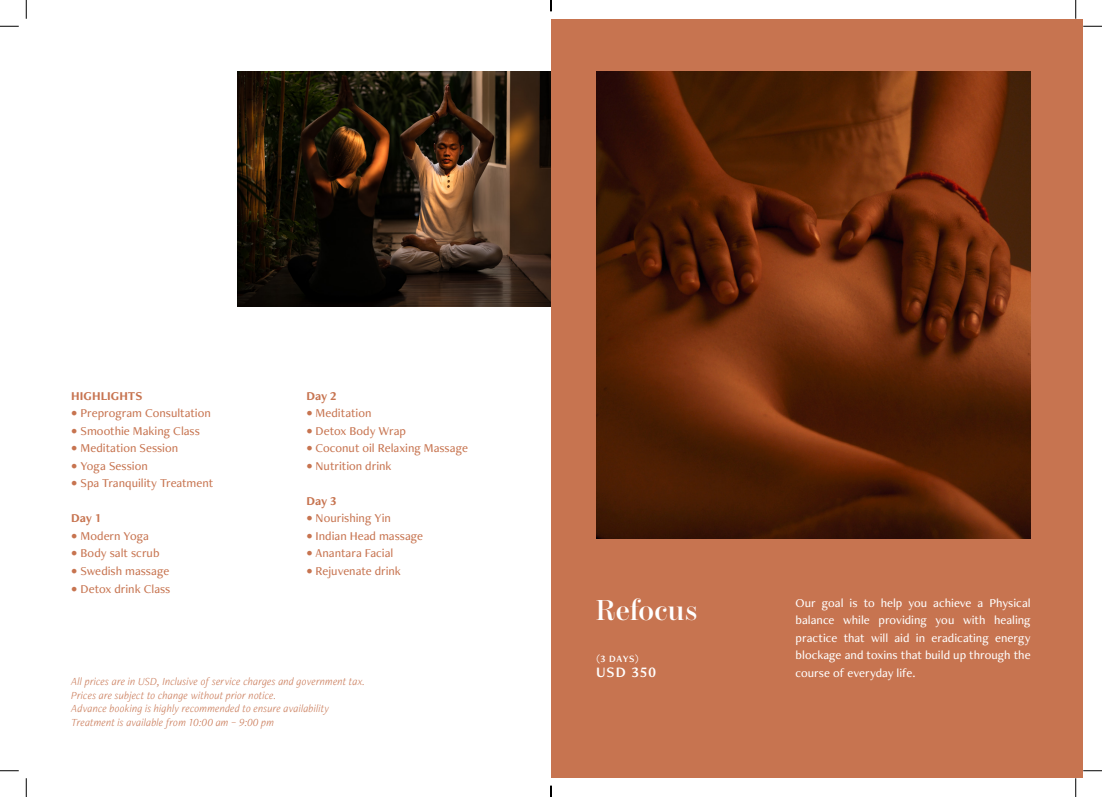
<style>
.page{position:relative;width:1102px;height:797px;background:#fff}
.page>*{position:absolute;margin:0;border:0;box-sizing:border-box;transform-origin:0 0}
.t1{font:600 28.75px "Chamberi Display";color:#fff}
.t2{font:15px "Freight Neo Pro Semi";letter-spacing:.07em;color:#fff}
.t3{font:500 12.5px "Freight Neo Pro";color:#c77450}
.t4{font:500 12.5px/17.5px "Freight Neo Pro";color:#fff;text-align:justify}
.t5{font:700 12.5px "Freight Neo Pro";letter-spacing:.005em;color:#c77450}
.t6{font:italic 300 11.25px "Freight Neo Pro";letter-spacing:.005em;color:#c77450}
.t7{font:10px "Freight Neo Pro Semi";color:#fff}
</style>
<div class="page">
<img style="left:237px;top:72px;width:314px;height:234px">
<div style="left:551px;top:19px;width:531px;height:758px;background:#c77450"></div>
<img style="left:596px;top:72px;width:434px;height:466px">
<svg style="left:0;top:25px;width:19px;height:2px"></svg>
<svg style="left:1083px;top:25px;width:18px;height:2px"></svg>
<svg style="left:0;top:770px;width:19px;height:1px"></svg>
<svg style="left:1083px;top:770px;width:18px;height:1px"></svg>
<svg style="left:25px;top:0;width:2px;height:19px"></svg>
<svg style="left:25px;top:778px;width:2px;height:19px"></svg>
<svg style="left:1075px;top:0;width:1px;height:19px"></svg>
<svg style="left:1075px;top:778px;width:1px;height:19px"></svg>
<svg style="left:550px;top:785px;width:1px;height:12px"></svg>
<p class="t5" style="left:71px;top:387px;width:73px">HIGHLIGHTS</p>
<p class="t3" style="left:71px;top:405px;width:141px">• Preprogram Consultation</p>
<p class="t3" style="left:71px;top:422px;width:130px">• Smoothie Making Class</p>
<p class="t3" style="left:71px;top:440px;width:108px">• Meditation Session</p>
<p class="t3" style="left:71px;top:457px;width:78px">• Yoga Session</p>
<p class="t3" style="left:71px;top:475px;width:143px">• Spa Tranquility Treatment</p>
<p class="t5" style="left:71px;top:510px;width:31px">Day 1</p>
<p class="t3" style="left:71px;top:527px;width:79px">• Modern Yoga</p>
<p class="t3" style="left:71px;top:545px;width:90px">• Body salt scrub</p>
<p class="t3" style="left:71px;top:562px;width:99px">• Swedish massage</p>
<p class="t3" style="left:71px;top:580px;width:101px">• Detox drink Class</p>
<p class="t5" style="left:306px;top:387px;width:31px">Day 2</p>
<p class="t3" style="left:306px;top:405px;width:67px">• Meditation</p>
<p class="t3" style="left:306px;top:422px;width:101px">• Detox Body Wrap</p>
<p class="t3" style="left:306px;top:440px;width:163px">• Coconut oil Relaxing Massage</p>
<p class="t3" style="left:306px;top:457px;width:87px">• Nutrition drink</p>
<p class="t5" style="left:306px;top:492px;width:31px">Day 3</p>
<p class="t3" style="left:306px;top:510px;width:86px">• Nourishing Yin</p>
<p class="t3" style="left:306px;top:527px;width:118px">• Indian Head massage</p>
<p class="t3" style="left:306px;top:545px;width:89px">• Anantara Facial</p>
<p class="t3" style="left:306px;top:562px;width:96px">• Rejuvenate drink</p>
<p class="t6" style="left:71px;top:674px;width:295px">All prices are in USD, Inclusive of service charges and government tax.</p>
<p class="t6" style="left:71px;top:687px;width:207px">Prices are subject to change without prior notice.</p>
<p class="t6" style="left:71px;top:701px;width:259px">Advance booking is highly recommended to ensure availability</p>
<p class="t6" style="left:71px;top:714px;width:204px">Treatment is available from 10:00 am – 9:00 pm</p>
<p class="t1" style="left:596px;top:589px;width:103px">Refocus</p>
<p class="t4" style="left:795px;top:593px;width:236px">Our goal is to help you achieve a Physical balance while providing you with healing practice that will aid in eradicating energy blockage and toxins that build up through the course of everyday life.</p>
<p class="t7" style="left:596px;top:651px;width:44px">(3 DAYS)</p>
<p class="t2" style="left:596px;top:661px;width:61px">USD 350</p>
</div>
